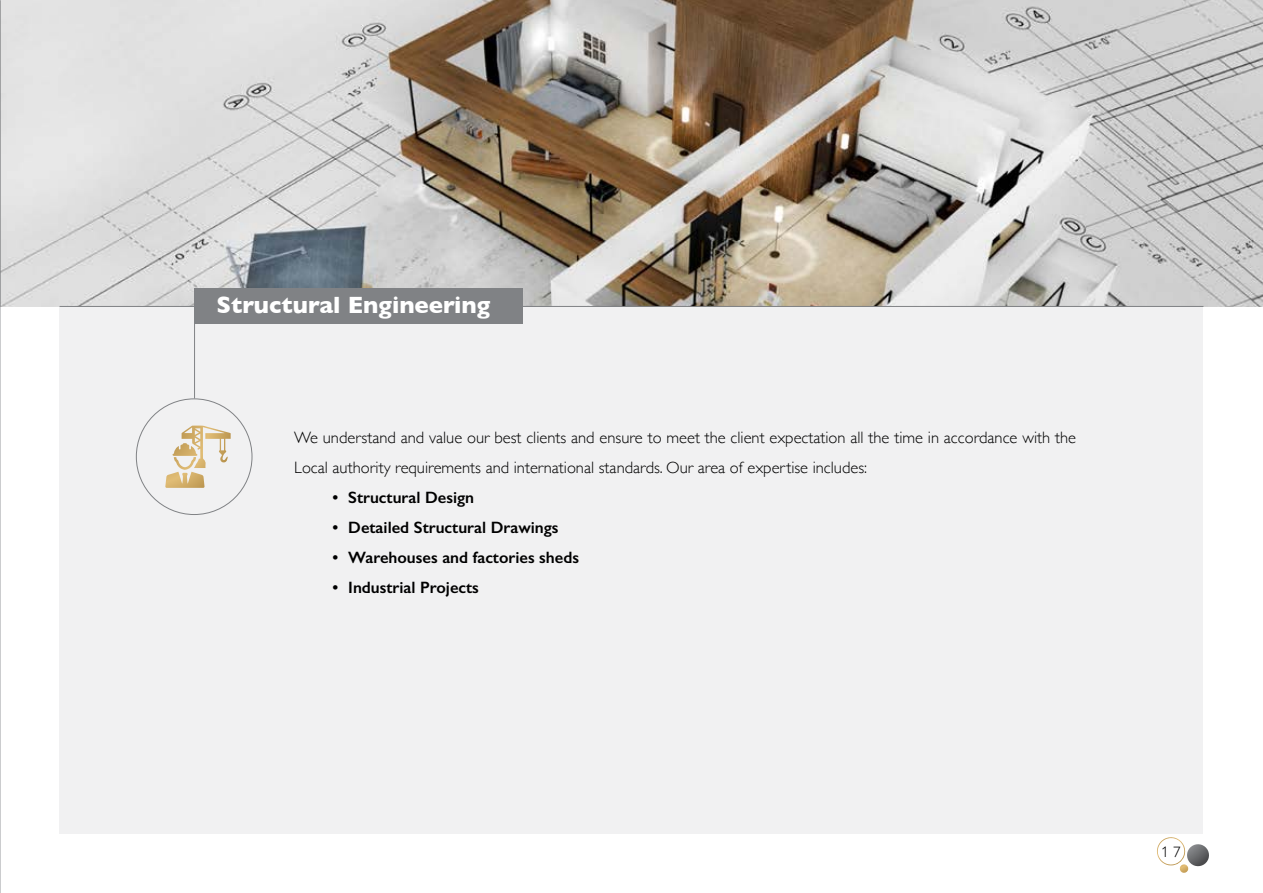
<style>
.page{position:relative;width:1263px;height:893px;background:#fff}
.page>*{position:absolute;margin:0;border:0;box-sizing:border-box;transform-origin:0 0}
.t1{font:700 24px "Gill Sans";color:#fff}
.t2{font:300 16.5px/30px "Gill Sans";color:#000}
.t3{font:600 16.5px "Gill Sans";color:#000}
.t4{font:300 15px "Gill Sans Nova";color:#000}
</style>
<div class="page">
<div style="left:60px;top:278px;width:1143px;height:555px;background:#f1f1f2"></div>
<img style="left:1px;top:0;width:1262px;height:306px">
<hr style="left:60px;top:306px;width:1143px;height:1px;background:#808285">
<div style="left:195px;top:289px;width:328px;height:35px;background:#808285"></div>
<hr style="left:194px;top:289px;width:1px;height:109px;background:#808285">
<svg style="left:1157px;top:837px;width:52px;height:36px"></svg>
<svg style="left:165px;top:426px;width:66px;height:62px"></svg>
<hr style="left:0;top:0;width:1px;height:893px;background:#999b9e">
<h1 class="t1" style="left:216px;top:286px;width:275px">Structural Engineering</h1>
<p class="t2" style="left:294px;top:422px;width:783px">We understand and value our best clients and ensure to meet the client expectation all the time in accordance with the<br>Local authority requirements and international standards. Our area of expertise includes:</p>
<p class="t3" style="left:332px;top:487px;width:143px">• Structural Design</p>
<p class="t3" style="left:332px;top:517px;width:228px">• Detailed Structural Drawings</p>
<p class="t3" style="left:332px;top:547px;width:248px">• Warehouses and factories sheds</p>
<p class="t3" style="left:332px;top:577px;width:148px">• Industrial Projects</p>
<p class="t4" style="left:1161px;top:842px;width:21px">1 7</p>
</div>
